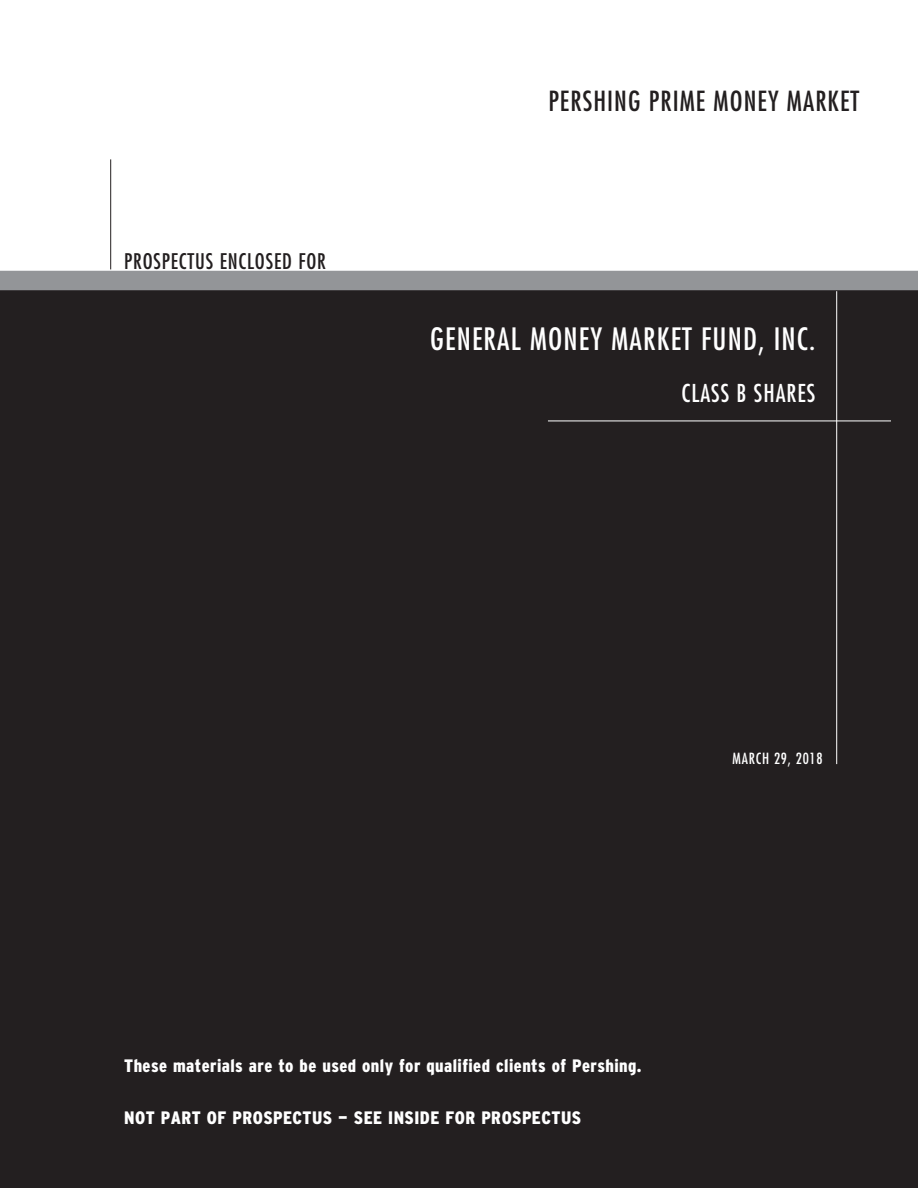
<style>
.page{position:relative;width:918px;height:1188px;background:#fff}
.page>*{position:absolute;margin:0;border:0;box-sizing:border-box;transform-origin:0 0}
.t1{font:condensed 30px "Futura";letter-spacing:.04em;color:#fff}
.t2{font:condensed 27px "Futura";letter-spacing:.04em;color:#231f20}
.t3{font:condensed 24px "Futura";letter-spacing:.04em;color:#fff}
.t4{font:condensed 21px "Futura";letter-spacing:.04em;color:#231f20}
.t5{font:900 condensed 18px "Interstate";letter-spacing:.025em;color:#fff}
.t6{font:condensed 15px "Futura";letter-spacing:.05em;color:#fff}
</style>
<div class="page">
<div style="left:0;top:288px;width:918px;height:900px;background:#231f20"></div>
<hr style="left:836px;top:291px;width:1px;height:473px;background:#fff">
<hr style="left:548px;top:421px;width:343px;height:1px;background:#fff">
<hr style="left:110px;top:159px;width:1px;height:110px;background:#231f20">
<div style="left:0;top:271px;width:918px;height:19px;background:#939598"></div>
<p class="t4" style="left:124px;top:248px;width:203px">PROSPECTUS ENCLOSED FOR</p>
<p class="t2" style="left:548px;top:84px;width:312px">PERSHING PRIME MONEY MARKET</p>
<p class="t1" style="left:430px;top:320px;width:387px">GENERAL MONEY MARKET FUND, INC.</p>
<p class="t3" style="left:682px;top:378px;width:135px">CLASS B SHARES</p>
<p class="t6" style="left:733px;top:749px;width:92px">MARCH 29, 2018</p>
<p class="t5" style="left:124px;top:1056px;width:519px">These materials are to be used only for qualified clients of Pershing.</p>
<p class="t5" style="left:124px;top:1108px;width:459px">NOT PART OF PROSPECTUS — SEE INSIDE FOR PROSPECTUS</p>
</div>
